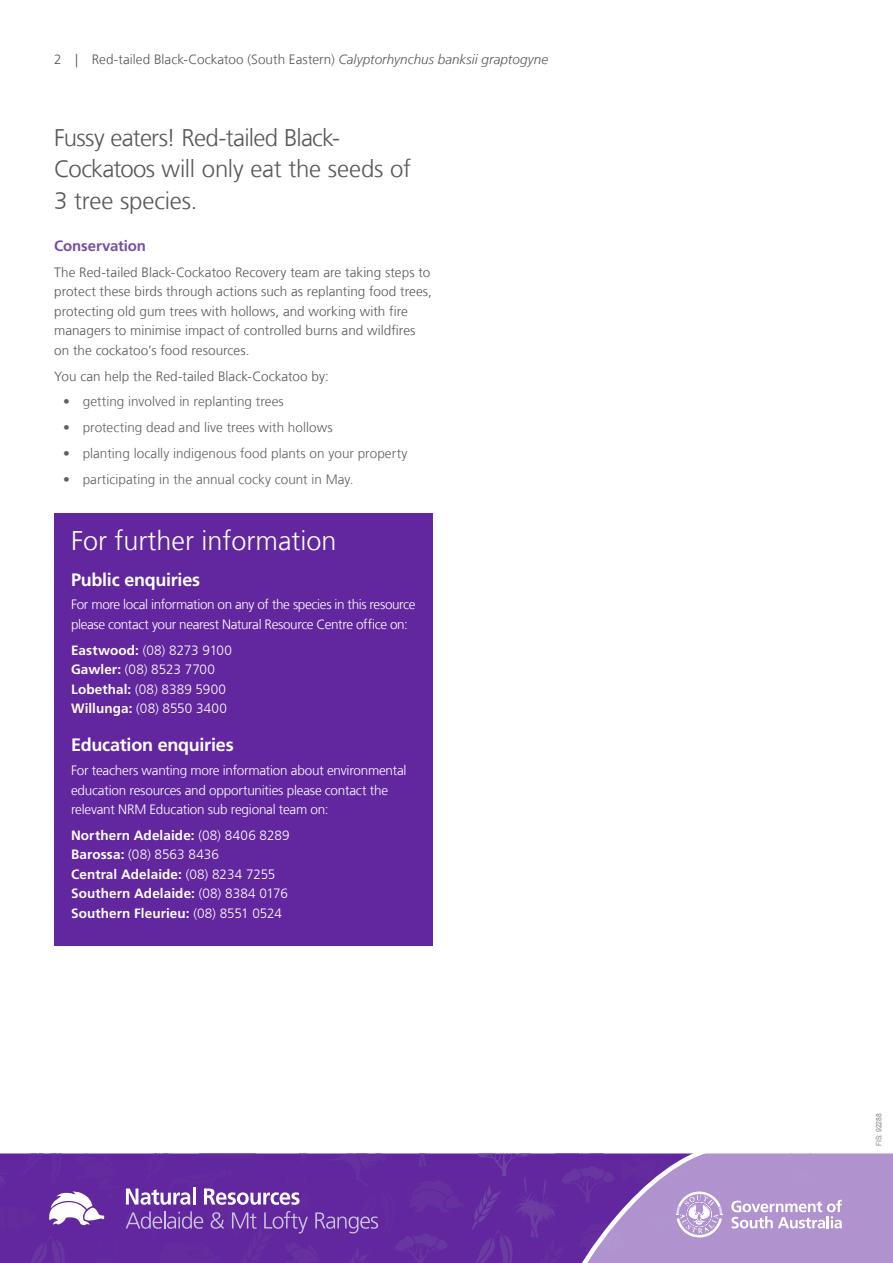
<style>
.page{position:relative;width:893px;height:1263px;background:#fff}
.page>*{position:absolute;margin:0;border:0;box-sizing:border-box;transform-origin:0 0}
.t1{font:300 27px "Frutiger LT Com";color:#fff}
.t2{font:300 24px/31.5px "Frutiger LT Com";letter-spacing:-.02em;color:#58595b}
.t3{font:700 18px "Frutiger LT Com";letter-spacing:-.015em;color:#fff}
.t4{font:700 15px "Frutiger LT Com";letter-spacing:-.01em;color:#754fa6}
.t5{font:300 13.5px/19.5px "Frutiger LT Com";color:#58595b}
.t6{font:300 13.5px/19.5px "Frutiger LT Com";letter-spacing:-.02em;color:#fff}
.t7{font:300 13.5px "Frutiger LT Com";color:#5d6165}
.t8{font:700 13.5px/19.5px "Frutiger LT Com";letter-spacing:.01em;color:#fff}
.t9{font:300 13.5px/19.5px "Frutiger LT Com";letter-spacing:.005em;color:#fff}
.t10{font:7.5px "Arial";color:#808285;scale:.9 1}
.s1{font-style:italic}
.s2{font-weight:700}
.s3{font-weight:300}
</style>
<div class="page">
<div style="left:725px;top:1153px;width:168px;height:110px;background:#b092ce"></div>
<svg style="left:731px;top:1153px;width:111px;height:75px;background:#baa0d4"></svg>
<svg style="left:0;top:1153px;width:725px;height:110px;background:#7441a9"></svg>
<div style="left:54px;top:513px;width:379px;height:432px;background:#62269e"></div>
<p class="t5" style="left:54px;top:50px;width:495px">2 | Red-tailed Black-Cockatoo (South Eastern) <span class="s1">Calyptorhynchus banksii graptogyne</span></p>
<h2 class="t2" style="left:54px;top:122px;width:358px">Fussy eaters! Red-tailed Black-<br>Cockatoos will only eat the seeds of<br>3 tree species.</h2>
<p class="t4" style="left:54px;top:237px;width:93px">Conservation</p>
<p class="t5" style="left:54px;top:262px;width:379px">The Red-tailed Black-Cockatoo Recovery team are taking steps to protect these birds through actions such as replanting food trees, protecting old gum trees with hollows, and working with fire managers to minimise impact of controlled burns and wildfires on the cockatoo’s food resources.</p>
<p class="t5" style="left:54px;top:366px;width:276px">You can help the Red-tailed Black-Cockatoo by:</p>
<p class="t7" style="left:63px;top:394px;width:222px">• getting involved in replanting trees</p>
<p class="t7" style="left:63px;top:420px;width:271px">• protecting dead and live trees with hollows</p>
<p class="t7" style="left:63px;top:446px;width:346px">• planting locally indigenous food plants on your property</p>
<p class="t7" style="left:63px;top:472px;width:292px">• participating in the annual cocky count in May.</p>
<h1 class="t1" style="left:71px;top:525px;width:267px">For further information</h1>
<h3 class="t3" style="left:71px;top:569px;width:131px">Public enquiries</h3>
<p class="t6" style="left:71px;top:595px;width:346px">For more local information on any of the species in this resource please contact your nearest Natural Resource Centre office on:</p>
<p class="t9" style="left:71px;top:640px;width:163px"><span class="s2">Eastwood:</span> (08) 8273 9100<br><span class="s2">Gawler:</span> (08) 8523 7700<br><span class="s2">Lobethal:</span> (08) 8389 5900<br><span class="s2">Willunga:</span> (08) 8550 3400</p>
<h3 class="t3" style="left:71px;top:734px;width:164px">Education enquiries</h3>
<p class="t6" style="left:71px;top:761px;width:337px">For teachers wanting more information about environmental education resources and opportunities please contact the relevant NRM Education sub regional team on:</p>
<p class="t8" style="left:71px;top:825px;width:220px">Northern Adelaide: <span class="s3">(08) 8406 8289<br></span>Barossa: <span class="s3">(08) 8563 8436<br></span>Central Adelaide: <span class="s3">(08) 8234 7255<br></span>Southern Adelaide: <span class="s3">(08) 8384 0176<br></span>Southern Fleurieu: <span class="s3">(08) 8551 0524</span></p>
<p class="t10" style="left:874px;top:1146px;width:38px;rotate:-90deg">FIS: 92288</p>
</div>
